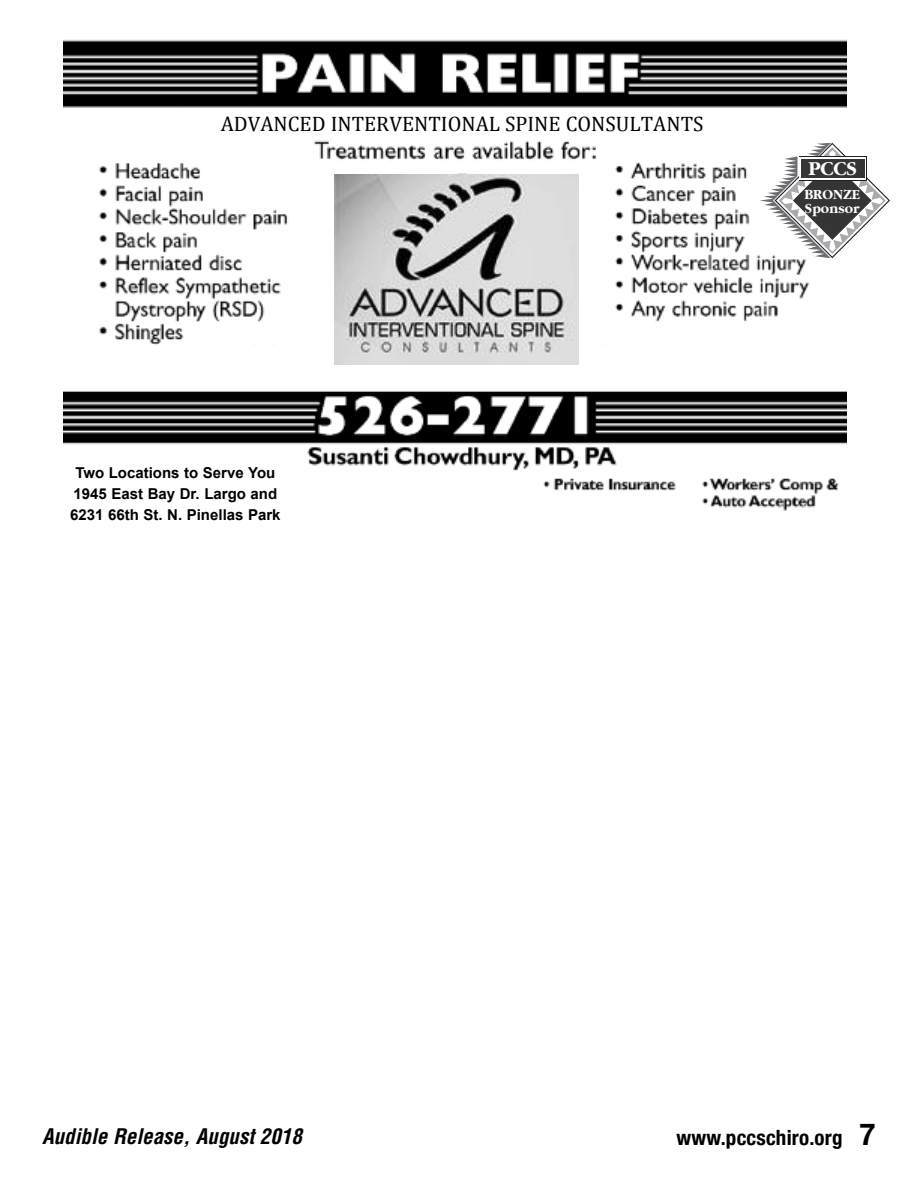
<style>
.page{position:relative;width:918px;height:1188px;background:#fff}
.page>*{position:absolute;margin:0;border:0;box-sizing:border-box;transform-origin:0 0}
.t1{font:21px "Cambria";color:#000}
.t2{font:italic 700 condensed 21px "Helvetica";color:#000}
.t3{font:700 condensed 21px "Helvetica Neue";letter-spacing:.01em;color:#000}
.t4{font:700 20.55px "Garamond";color:#fff}
.t5{font:700 15px/21px "Arial";color:#000;text-align:center}
.t6{font:700 14.4px/13.5px "Garamond";color:#fff}
.s1{font-stretch:normal;font-size:30px}
</style>
<div class="page">
<img style="left:64px;top:39px;width:783px;height:472px">
<svg style="left:760px;top:136px;width:130px;height:122px"></svg>
<div style="left:242px;top:345px;width:434px;height:36px;background:#fff"></div>
<img style="left:334px;top:174px;width:244px;height:191px">
<div style="left:137px;top:113px;width:650px;height:25px;background:#fff"></div>
<div style="left:63px;top:466px;width:225px;height:60px;background:#fff"></div>
<div style="left:287px;top:470px;width:56px;height:57px;background:#fff"></div>
<h1 class="t1" style="left:221px;top:111px;width:484px">ADVANCED INTERVENTIONAL SPINE CONSULTANTS</h1>
<p class="t5" style="left:70px;top:462px;width:212px">Two Locations to Serve You<br>1945 East Bay Dr. Largo and<br>6231 66th St. N. Pinellas Park</p>
<h2 class="t4" style="left:809px;top:156px;width:50px">PCCS</h2>
<p class="t6" style="left:804px;top:187px;width:57px">BRONZE<br>Sponsor</p>
<h1 class="t2" style="left:42px;top:1125px;width:261px">Audible Release, August 2018</h1>
<h1 class="t3" style="left:677px;top:1125px;width:201px">www.pccschiro.org <span class="s1">7</span></h1>
</div>
